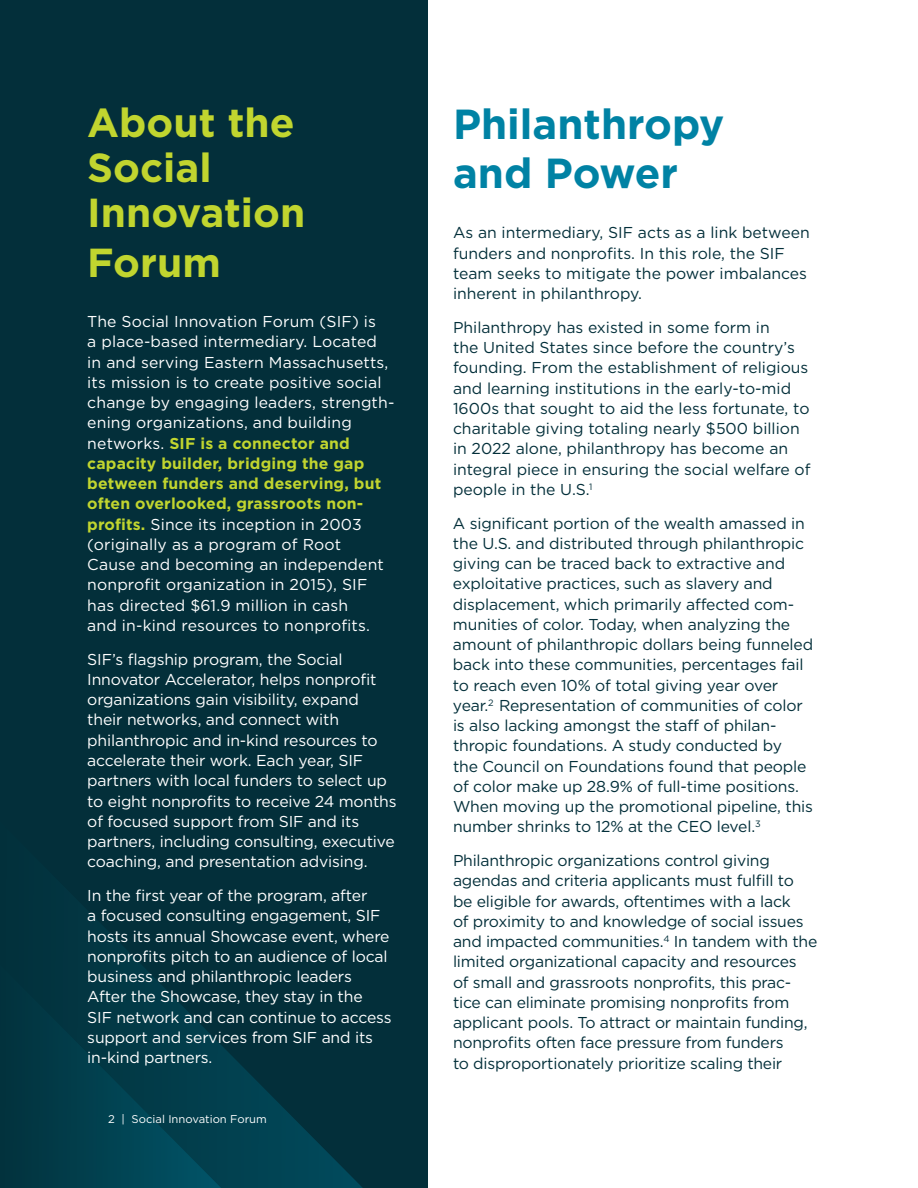
<style>
.page{position:relative;width:918px;height:1188px;background:#fff}
.page>*{position:absolute;margin:0;border:0;box-sizing:border-box;transform-origin:0 0}
.t1{font:700 42px/49.5px "Gotham";color:#0082a4}
.t2{font:700 40.5px/45px "Gotham";color:#c1d52f}
.t3{font:15.75px/20.2px "Gotham";letter-spacing:-.01em;color:#032f3a}
.t4{font:15.75px/20.2px "Gotham";letter-spacing:-.01em;color:#fff}
.t5{font:15.75px/20.2px "Gotham";letter-spacing:.01em;color:#fff}
.t6{font:11.25px "Gotham";color:#fff}
.s1{font-weight:700;color:#c1d52f}
</style>
<div class="page">
<div style="left:0;top:0;width:428px;height:1188px;background:#032f3a"></div>
<svg style="left:111px;top:935px;width:252px;height:253px"></svg>
<svg style="left:42px;top:943px;width:200px;height:245px"></svg>
<h2 class="t2" style="left:87px;top:100px;width:219px">About the<br>Social<br>Innovation</h2>
<h2 class="t2" style="left:87px;top:240px;width:135px">Forum</h2>
<p class="t5" style="left:87px;top:311px;width:309px">The Social Innovation Forum (SIF) is<br>a place-based intermediary. Located in and serving Eastern Massachusetts, its mission is to create positive social change by engaging leaders, strength&shy;ening organizations, and building networks. <span class="s1">SIF is a connector and capacity builder, bridging the gap between funders and deserving, but often overlooked, grassroots non&shy;profits.</span> Since its inception in 2003 (originally as a program of Root<br>Cause and becoming an independent nonprofit organization in 2015), SIF has directed $61.9 million in cash<br>and in-kind resources to nonprofits.</p>
<p class="t4" style="left:87px;top:649px;width:311px">SIF’s flagship program, the Social Innovator Accelerator, helps nonprofit organizations gain visibility, expand their networks, and connect with philanthropic and in-kind resources to accelerate their work. Each year, SIF partners with local funders to select up to eight nonprofits to receive 24 months of focused support from SIF and its partners, including consulting, executive coaching, and presentation advising.</p>
<p class="t4" style="left:87px;top:885px;width:306px">In the first year of the program, after<br>a focused consulting engagement, SIF hosts its annual Showcase event, where nonprofits pitch to an audience of local business and philanthropic leaders After the Showcase, they stay in the<br>SIF network and can continue to access support and services from SIF and its in-kind partners.</p>
<p class="t6" style="left:108px;top:1112px;width:160px">2 | Social Innovation Forum</p>
<h1 class="t1" style="left:453px;top:99px;width:273px">Philanthropy and Power</h1>
<p class="t3" style="left:453px;top:222px;width:358px">As an intermediary, SIF acts as a link between funders and nonprofits. In this role, the SIF team seeks to mitigate the power imbalances inherent in philanthropy.</p>
<p class="t3" style="left:453px;top:317px;width:359px">Philanthropy has existed in some form in<br>the United States since before the country’s founding. From the establishment of religious and learning institutions in the early-to-mid 1600s that sought to aid the less fortunate, to charitable giving totaling nearly $500 billion in 2022 alone, philanthropy has become an integral piece in ensuring the social welfare of people in the U.S.<sup>1</sup></p>
<p class="t3" style="left:453px;top:513px;width:362px">A significant portion of the wealth amassed in the U.S. and distributed through philanthropic giving can be traced back to extractive and exploitative practices, such as slavery and displacement, which primarily affected com&shy;munities of color. Today, when analyzing the amount of philanthropic dollars being funneled back into these communities, percentages fail to reach even 10% of total giving year over year.<sup>2</sup> Representation of communities of color is also lacking amongst the staff of philan&shy;thropic foundations. A study conducted by<br>the Council on Foundations found that people of color make up 28.9% of full-time positions.<br>When moving up the promotional pipeline, this number shrinks to 12% at the CEO level.<sup>3</sup></p>
<p class="t3" style="left:453px;top:850px;width:366px">Philanthropic organizations control giving agendas and criteria applicants must fulfill to<br>be eligible for awards, oftentimes with a lack<br>of proximity to and knowledge of social issues and impacted communities.<sup>4</sup> In tandem with the limited organizational capacity and resources<br>of small and grassroots nonprofits, this prac&shy;tice can eliminate promising nonprofits from applicant pools. To attract or maintain funding, nonprofits often face pressure from funders<br>to disproportionately prioritize scaling their</p>
</div>
